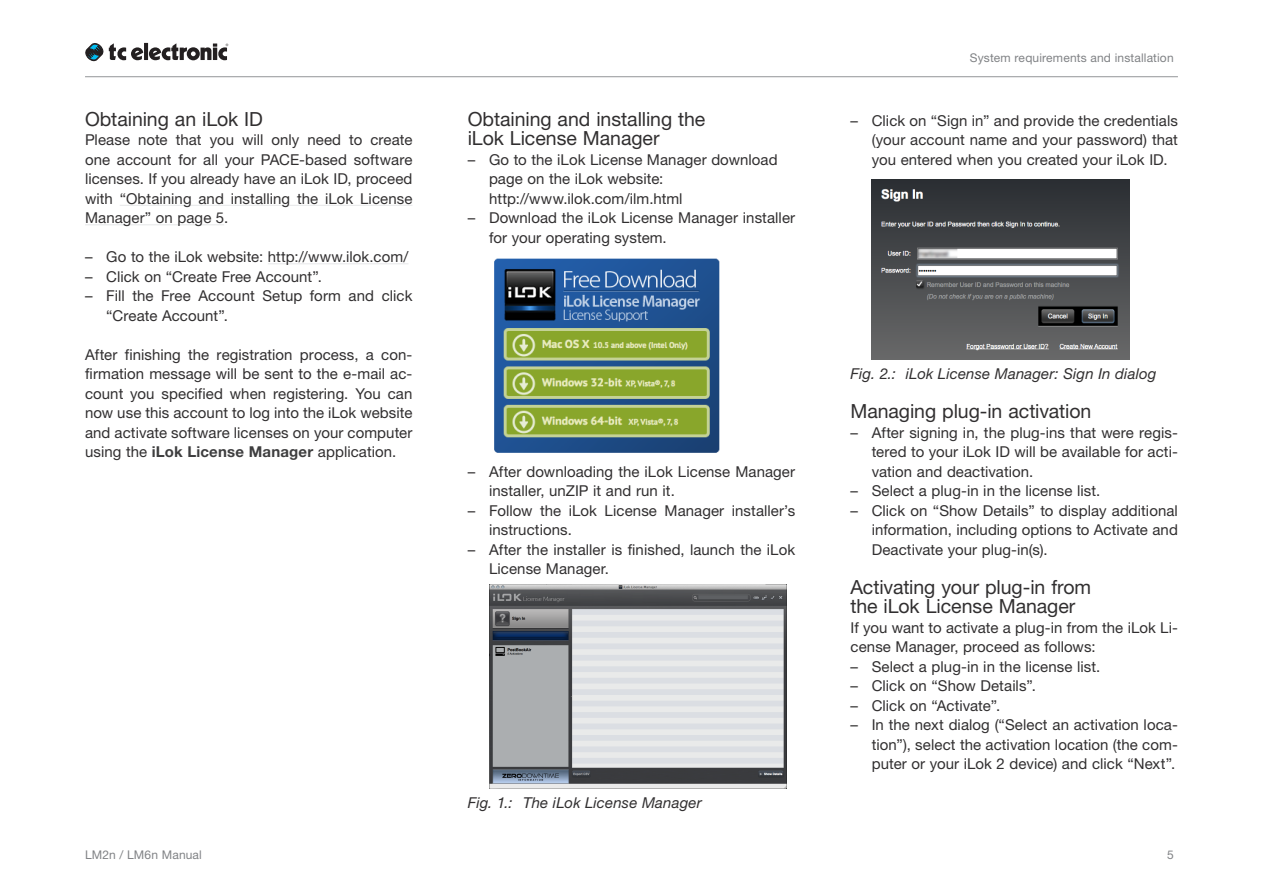
<style>
.page{position:relative;width:1263px;height:893px;background:#fff}
.page>*{position:absolute;margin:0;border:0;box-sizing:border-box;transform-origin:0 0}
.t1{font:19.5px/19.5px "Helvetica Neue LT Pro";letter-spacing:-.005em;color:#312f30}
.t2{font:15px/19.5px "Helvetica Neue LT Pro";letter-spacing:.005em;color:#312f30}
.t3{font:italic 15px "Helvetica Neue LT Pro";letter-spacing:.01em;color:#312f30}
.t4{font:12px "Helvetica Neue LT Pro";letter-spacing:.015em;color:#808285}
.s1{font-weight:700;color:#3e3e3f}
</style>
<div class="page">
<hr style="left:144px;top:43px;width:4px;height:17px;background:#231f20">
<svg style="left:149px;top:43px;width:79px;height:17px"></svg>
<svg style="left:85px;top:43px;width:58px;height:18px"></svg>
<hr style="left:85px;top:76px;width:1093px;height:1px;background:#939598">
<hr style="left:120px;top:205px;width:292px;height:1px;background:#e6e7e9">
<hr style="left:85px;top:225px;width:139px;height:1px;background:#e6e7e9">
<hr style="left:268px;top:264px;width:140px;height:1px;background:#e6e7e9">
<img style="left:494px;top:258px;width:226px;height:195px">
<img style="left:489px;top:585px;width:298px;height:204px">
<img style="left:872px;top:179px;width:258px;height:181px">
<h1 class="t1" style="left:85px;top:109px;width:179px">Obtaining an iLok ID</h1>
<p class="t2" style="left:85px;top:130px;width:329px;text-align:justify">Please note that you will only need to create one account for all your PACE-based software licenses. If you already have an iLok ID, proceed with “Obtaining and installing the iLok License Manager” on page 5.</p>
<p class="t2" style="left:85px;top:247px;width:325px">– Go to the iLok website: http://www.ilok.com/</p>
<p class="t2" style="left:85px;top:267px;width:238px">– Click on “Create Free Account”.</p>
<p class="t2" style="left:106px;top:286px;width:308px;text-indent:-21px">– Fill the Free Account Setup form and click “Create Account”.</p>
<p class="t2" style="left:85px;top:345px;width:329px;text-align:justify">After finishing the registration process, a con&shy;firmation message will be sent to the e-mail ac&shy;count you specified when registering. You can now use this account to log into the iLok website and activate software licenses on your computer using the <span class="s1">iLok License Manager</span> application.</p>
<h1 class="t1" style="left:468px;top:109px;width:239px">Obtaining and installing the iLok License Manager</h1>
<p class="t2" style="left:489px;top:150px;width:290px;text-indent:-21px">– Go to the iLok License Manager download page on the iLok website: http://www.ilok.com/ilm.html</p>
<p class="t2" style="left:489px;top:208px;width:308px;text-indent:-21px">– Download the iLok License Manager installer for your operating system.</p>
<p class="t2" style="left:489px;top:462px;width:308px;text-indent:-21px">– After downloading the iLok License Manager installer, unZIP it and run it.</p>
<p class="t2" style="left:489px;top:501px;width:308px;text-indent:-21px">– Follow the iLok License Manager installer’s instructions.</p>
<p class="t2" style="left:489px;top:540px;width:308px;text-indent:-21px">– After the installer is finished, launch the iLok<br>License Manager.</p>
<p class="t3" style="left:468px;top:794px;width:235px">Fig. 1.: The iLok License Manager</p>
<p class="t4" style="left:970px;top:50px;width:205px">System requirements and installation</p>
<p class="t2" style="left:872px;top:111px;width:308px;text-align:justify;text-indent:-21px">– Click on “Sign in” and provide the credentials (your account name and your password) that you entered when you created your iLok ID.</p>
<p class="t3" style="left:850px;top:365px;width:307px">Fig. 2.: iLok License Manager: Sign In dialog</p>
<h1 class="t1" style="left:850px;top:401px;width:242px">Managing plug-in activation</h1>
<p class="t2" style="left:872px;top:423px;width:308px;text-align:justify;text-indent:-21px">– After signing in, the plug-ins that were regis&shy;tered to your iLok ID will be available for acti&shy;vation and deactivation.</p>
<p class="t2" style="left:850px;top:481px;width:251px">– Select a plug-in in the license list.</p>
<p class="t2" style="left:872px;top:501px;width:308px;text-align:justify;text-indent:-21px">– Click on “Show Details” to display additional information, including options to Activate and Deactivate your plug-in(s).</p>
<h1 class="t1" style="left:850px;top:577px;width:242px">Activating your plug-in from the iLok License Manager</h1>
<p class="t2" style="left:850px;top:618px;width:329px">If you want to activate a plug-in from the iLok Li&shy;cense Manager, proceed as follows:</p>
<p class="t2" style="left:850px;top:657px;width:251px">– Select a plug-in in the license list.</p>
<p class="t2" style="left:850px;top:676px;width:187px">– Click on “Show Details”.</p>
<p class="t2" style="left:850px;top:696px;width:151px">– Click on “Activate”.</p>
<p class="t2" style="left:872px;top:715px;width:308px;text-align:justify;text-indent:-21px">– In the next dialog (“Select an activation loca&shy;tion”), select the activation location (the com&shy;puter or your iLok 2 device) and click “Next”.</p>
<p class="t4" style="left:85px;top:848px;width:118px">LM2n / LM6n Manual</p>
<p class="t4" style="left:1167px;top:848px;width:8px">5</p>
</div>
